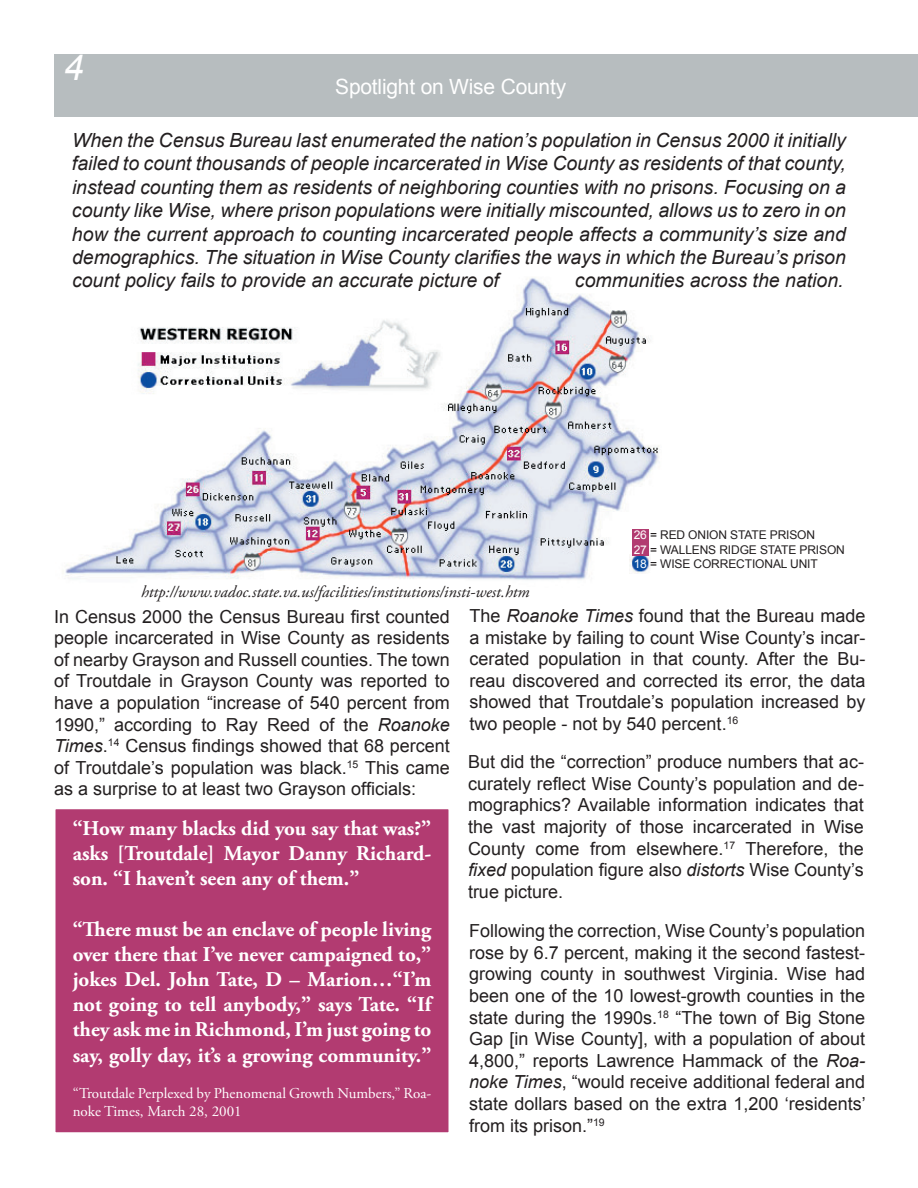
<style>
.page{position:relative;width:918px;height:1188px;background:#fff}
.page>*{position:absolute;margin:0;border:0;box-sizing:border-box;transform-origin:0 0}
.t1{font:italic 36px "Arial";color:#fff}
.t2{font:700 21px/25.2px "Adobe Garamond Pro";color:#fff;text-align:justify}
.t3{font:21px "Arial";letter-spacing:-.01em;color:#fff}
.t4{font:italic 19.5px/23.4px "Arial";color:#231f20;text-align:justify}
.t5{font:18px/21.6px "Arial";color:#231f20;text-align:justify}
.t6{font:italic 16.5px "Adobe Garamond Pro";color:#231f20}
.t7{font:15px/18px "Adobe Garamond Pro";color:#fff}
.t8{font:12px/14.4px "Arial";letter-spacing:-.01em;color:#231f20}
.s1{color:#fff}
.s2{font-style:italic}
</style>
<div class="page">
<img style="left:65px;top:278px;width:594px;height:302px">
<img style="left:630px;top:555px;width:21px;height:19px">
<div style="left:633px;top:529px;width:16px;height:26px;background:#b23b71"></div>
<div style="left:55px;top:809px;width:394px;height:324px;background:#b23b71"></div>
<div style="left:53px;top:795px;width:398px;height:339px;border:2px solid #fff"></div>
<div style="left:864px;top:54px;width:54px;height:62px;background:#b7bdbf"></div>
<div style="left:54px;top:54px;width:197px;height:62px;background:#b7bdbf"></div>
<div style="left:236px;top:54px;width:628px;height:62px;background:#b7bdbf"></div>
<h1 class="t1" style="left:64px;top:47px;width:22px">4</h1>
<p class="t3" style="left:335px;top:75px;width:232px">Spotlight on Wise County</p>
<p class="t4" style="left:72px;top:128px;width:776px">When the Census Bureau last enumerated the nation’s population in Census 2000 it initially failed to count thousands of people incarcerated in Wise County as residents of that county, instead counting them as residents of neighboring counties with no prisons. Focusing on a county like Wise, where prison populations were initially miscounted, allows us to zero in on how the current approach to counting incarcerated people affects a community’s size and demographics. The situation in Wise County clarifies the ways in which the Bureau’s prison count policy fails to provide an accurate picture of</p>
<p class="t4" style="left:575px;top:269px;width:270px">communities across the nation.</p>
<p class="t8" style="left:634px;top:528px;width:213px"><span class="s1">26</span> = RED ONION STATE PRISON<br><span class="s1">27</span> = WALLENS RIDGE STATE PRISON<br><span class="s1">18</span> = WISE CORRECTIONAL UNIT</p>
<p class="t6" style="left:141px;top:582px;width:390px">http://www.vadoc.state.va.us/facilities/institutions/insti-west.htm</p>
<p class="t5" style="left:54px;top:605px;width:397px">In Census 2000 the Census Bureau first counted people incarcerated in Wise County as residents of nearby Grayson and Russell counties. The town of Troutdale in Grayson County was reported to have a population “increase of 540 percent from 1990,” according to Ray Reed of the <span class="s2">Roanoke Times</span>.<sup>14</sup> Census findings showed that 68 percent of Troutdale’s population was black.<sup>15</sup> This came as a surprise to at least two Grayson officials:</p>
<p class="t5" style="left:470px;top:605px;width:397px">The <span class="s2">Roanoke Times</span> found that the Bureau made a mistake by failing to count Wise County’s incar&shy;cerated population in that county. After the Bu&shy;reau discovered and corrected its error, the data showed that Troutdale’s population increased by two people - not by 540 percent.<sup>16</sup></p>
<p class="t5" style="left:468px;top:751px;width:398px">But did the “correction” produce numbers that ac&shy;curately reflect Wise County’s population and de&shy;mographics? Available information indicates that the vast majority of those incarcerated in Wise County come from elsewhere.<sup>17</sup> Therefore, the <span class="s2">fixed</span> population figure also <span class="s2">distorts</span> Wise County’s true picture.</p>
<p class="t2" style="left:73px;top:816px;width:360px">“How many blacks did you say that was?” asks [Troutdale] Mayor Danny Richard&shy;son. “I haven’t seen any of them.”</p>
<p class="t2" style="left:73px;top:917px;width:360px">“There must be an enclave of people living over there that I’ve never campaigned to,” jokes Del. John Tate, D – Marion…“I’m not going to tell anybody,” says Tate. “If they ask me in Richmond, I’m just going to say, golly day, it’s a growing community.”</p>
<p class="t7" style="left:73px;top:1084px;width:360px">“Troutdale Perplexed by Phenomenal Growth Numbers,” Roa&shy;noke Times, March 28, 2001</p>
<p class="t5" style="left:469px;top:920px;width:398px">Following the correction, Wise County’s population rose by 6.7 percent, making it the second fastest&shy;growing county in southwest Virginia. Wise had been one of the 10 lowest-growth counties in the state during the 1990s.<sup>18</sup> “The town of Big Stone Gap [in Wise County], with a population of about 4,800,” reports Lawrence Hammack of the <span class="s2">Roa&shy;noke Times</span>, “would receive additional federal and state dollars based on the extra 1,200 ‘residents’ from its prison.”<sup>19</sup></p>
</div>
